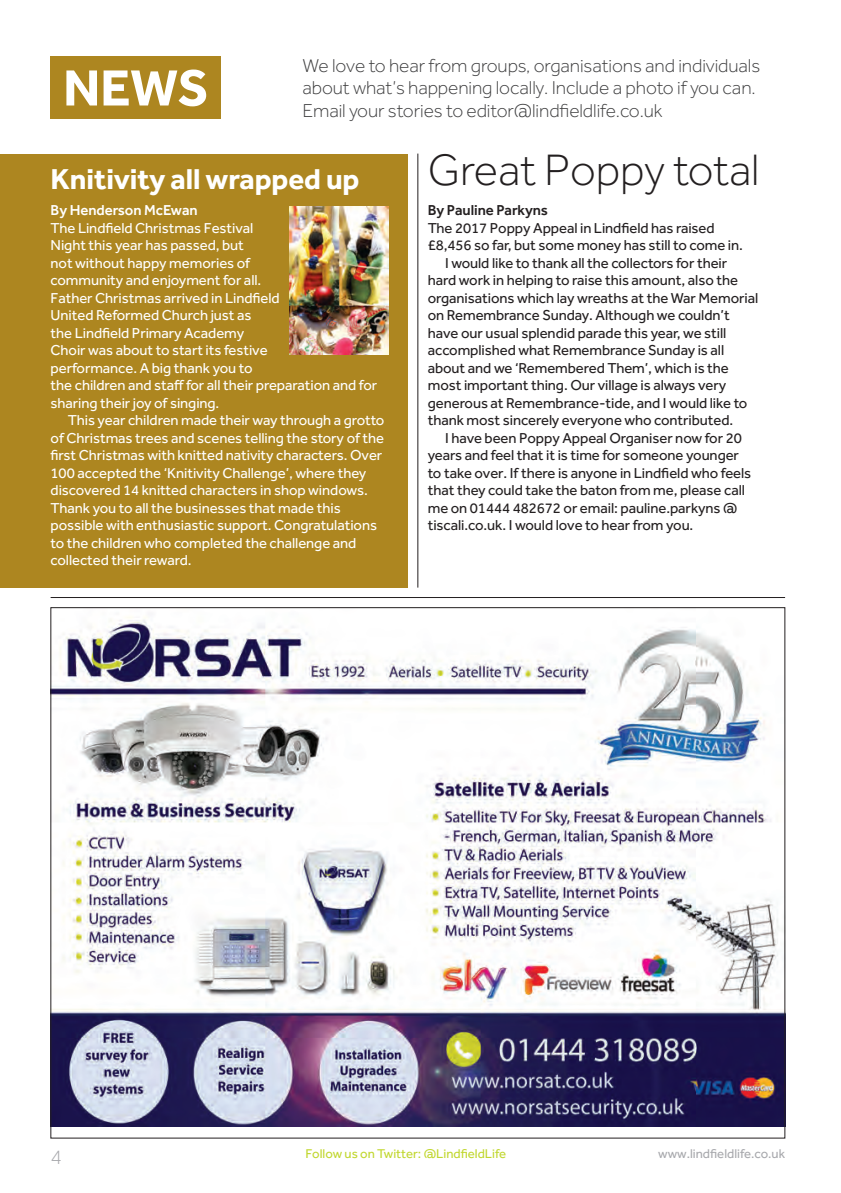
<style>
.page{position:relative;width:841px;height:1193px;background:#fff}
.page>*{position:absolute;margin:0;border:0;box-sizing:border-box;transform-origin:0 0}
.t1{font:700 52.5px "Effra";color:#fff}
.t2{font:300 45.5px "Effra";letter-spacing:-.005em;color:#231f20}
.t3{font:700 29.75px "Effra";letter-spacing:-.005em;color:#fff}
.t4{font:300 21px "Effra";color:#a8a9ad}
.t5{font:300 19.25px/22.8px "Effra";letter-spacing:-.005em;color:#3e3e3f}
.t6{font:14.88px "Effra";letter-spacing:-.005em;color:#231f20}
.t7{font:14.88px/17.5px "Effra";letter-spacing:-.005em;color:#fff}
.t8{font:500 14.88px "Effra";letter-spacing:-.005em;color:#fff}
.t9{font:500 14.88px "Effra";letter-spacing:-.005em;color:#231f20}
.t10{font:13.12px "Effra";color:#c1d72f}
.t11{font:13.12px "Effra";color:#a8a9ad}
</style>
<div class="page">
<div style="left:51px;top:57px;width:170px;height:62px;background:#ad8620"></div>
<hr style="left:51px;top:597px;width:734px;height:1px;background:#231f20">
<hr style="left:417px;top:154px;width:1px;height:434px;background:#231f20">
<img style="left:53px;top:617px;width:730px;height:509px">
<div style="left:0;top:154px;width:408px;height:434px;background:#ad8620"></div>
<img style="left:290px;top:206px;width:98px;height:148px">
<h1 class="t1" style="left:63px;top:56px;width:147px">NEWS</h1>
<p class="t5" style="left:302px;top:54px;width:459px">We love to hear from groups, organisations and individuals about what’s happening locally. Include a photo if you can.</p>
<p class="t5" style="left:302px;top:99px;width:362px">Email your stories to editor@lindfieldlife.co.uk</p>
<h3 class="t3" style="left:51px;top:161px;width:310px">Knitivity all wrapped up</h3>
<p class="t8" style="left:51px;top:201px;width:148px">By Henderson McEwan</p>
<p class="t7" style="left:51px;top:219px;width:328px">The Lindfield Christmas Festival<br>Night this year has passed, but<br>not without happy memories of<br>community and enjoyment for all.<br>Father Christmas arrived in Lindfield<br>United Reformed Church just as<br>the Lindfield Primary Academy<br>Choir was about to start its festive<br>performance. A big thank you to<br>the children and staff for all their preparation and for sharing their joy of singing.</p>
<p class="t7" style="left:51px;top:411px;width:335px;text-indent:17px">This year children made their way through a grotto of Christmas trees and scenes telling the story of the first Christmas with knitted nativity characters. Over 100 accepted the ‘Knitivity Challenge’, where they discovered 14 knitted characters in shop windows.<br>Thank you to all the businesses that made this possible with enthusiastic support. Congratulations to the children who completed the challenge and collected their reward.</p>
<h2 class="t2" style="left:428px;top:144px;width:333px">Great Poppy total</h2>
<p class="t9" style="left:428px;top:201px;width:122px">By Pauline Parkyns</p>
<p class="t6" style="left:428px;top:219px;width:288px">The 2017 Poppy Appeal in Lindfield has raised</p>
<p class="t6" style="left:428px;top:237px;width:317px">£8,456 so far, but some money has still to come in.</p>
<p class="t6" style="left:445px;top:254px;width:283px">I would like to thank all the collectors for their</p>
<p class="t6" style="left:428px;top:272px;width:312px">hard work in helping to raise this amount, also the</p>
<p class="t6" style="left:428px;top:289px;width:332px">organisations which lay wreaths at the War Memorial</p>
<p class="t6" style="left:428px;top:307px;width:303px">on Remembrance Sunday. Although we couldn’t</p>
<p class="t6" style="left:428px;top:324px;width:300px">have our usual splendid parade this year, we still</p>
<p class="t6" style="left:428px;top:342px;width:298px">accomplished what Remembrance Sunday is all</p>
<p class="t6" style="left:428px;top:359px;width:302px">about and we ‘Remembered Them’, which is the</p>
<p class="t6" style="left:428px;top:377px;width:300px">most important thing. Our village is always very</p>
<p class="t6" style="left:428px;top:394px;width:321px">generous at Remembrance-tide, and I would like to</p>
<p class="t6" style="left:428px;top:412px;width:307px">thank most sincerely everyone who contributed.</p>
<p class="t6" style="left:445px;top:429px;width:298px">I have been Poppy Appeal Organiser now for 20</p>
<p class="t6" style="left:428px;top:447px;width:313px">years and feel that it is time for someone younger</p>
<p class="t6" style="left:428px;top:464px;width:325px">to take over. If there is anyone in Lindfield who feels</p>
<p class="t6" style="left:428px;top:481px;width:319px">that they could take the baton from me, please call</p>
<p class="t6" style="left:428px;top:499px;width:311px">me on 01444 482672 or email: pauline.parkyns @</p>
<p class="t6" style="left:428px;top:516px;width:267px">tiscali.co.uk. I would love to hear from you.</p>
<h3 class="t4" style="left:51px;top:1145px;width:13px">4</h3>
<p class="t10" style="left:305px;top:1146px;width:202px">Follow us on Twitter: @LindfieldLife</p>
<p class="t11" style="left:658px;top:1146px;width:128px">www.lindfieldlife.co.uk</p>
</div>
